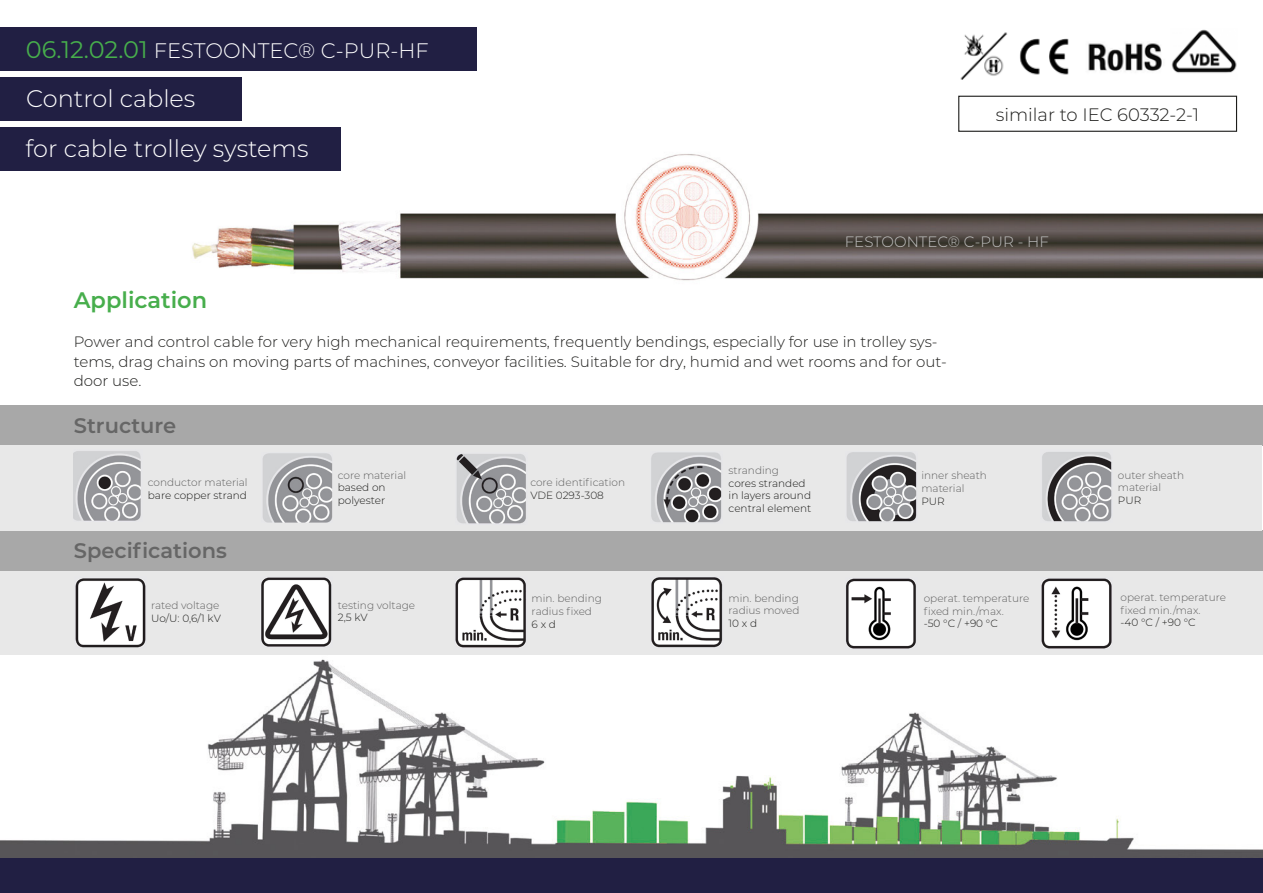
<style>
.page{position:relative;width:1263px;height:893px;background:#fff}
.page>*{position:absolute;margin:0;border:0;box-sizing:border-box;transform-origin:0 0}
.t1{font:300 24px "Montserrat";color:#fff}
.t2{font:600 22.5px "Montserrat";color:#47ae4c}
.t3{font:300 21px "Montserrat";color:#fff}
.t4{font:600 21px "Montserrat";color:#666}
.t5{font:300 18px "Montserrat";color:#1d1d1b}
.t6{font:300 15px/19.5px "Montserrat";color:#1d1d1b}
.t7{font:300 15px "Montserrat";color:#c2c2c2}
.t8{font:300 10.5px/12.6px "Montserrat";color:#616161}
.t9{font:300 10.5px/12.6px "Montserrat";color:#1d1d1b}
.s1{font-weight:400;font-size:24px;color:#47ae4c}
</style>
<div class="page">
<img style="left:175px;top:116px;width:1088px;height:165px">
<img style="left:0;top:659px;width:1263px;height:200px">
<div style="left:0;top:28px;width:477px;height:43px;background:#211f43"></div>
<div style="left:0;top:77px;width:241px;height:43px;background:#211f43"></div>
<img style="left:960px;top:29px;width:277px;height:50px">
<div style="left:0;top:859px;width:1263px;height:34px;background:#211f43"></div>
<div style="left:0;top:570px;width:1263px;height:85px;background:#e8e8e8"></div>
<div style="left:0;top:530px;width:1262px;height:40px;background:#a8a8a8"></div>
<div style="left:0;top:405px;width:1263px;height:40px;background:#a8a8a8"></div>
<div style="left:0;top:445px;width:1262px;height:85px;background:#e8e8e8"></div>
<img style="left:74px;top:451px;width:67px;height:70px">
<img style="left:263px;top:453px;width:69px;height:69px">
<img style="left:456px;top:454px;width:70px;height:70px">
<img style="left:651px;top:452px;width:71px;height:71px">
<img style="left:847px;top:452px;width:70px;height:70px">
<img style="left:75px;top:578px;width:71px;height:70px">
<img style="left:261px;top:577px;width:71px;height:70px">
<img style="left:455px;top:577px;width:71px;height:71px">
<img style="left:651px;top:577px;width:72px;height:71px">
<img style="left:846px;top:578px;width:70px;height:71px">
<img style="left:1041px;top:578px;width:71px;height:71px">
<img style="left:1042px;top:452px;width:70px;height:70px">
<div style="left:0;top:128px;width:341px;height:43px;background:#211f43"></div>
<div style="left:958px;top:96px;width:279px;height:36px;border:1px solid #1d1d1b"></div>
<h3 class="t3" style="left:26px;top:36px;width:404px"><span class="s1">06.12.02.01</span> FESTOONTEC® C-PUR-HF</h3>
<h1 class="t1" style="left:26px;top:82px;width:171px">Control cables</h1>
<h1 class="t1" style="left:26px;top:132px;width:285px">for cable trolley systems</h1>
<h3 class="t5" style="left:996px;top:102px;width:205px">similar to IEC 60332-2-1</h3>
<h3 class="t7" style="left:845px;top:232px;width:206px">FESTOONTEC® C-PUR - HF</h3>
<h2 class="t2" style="left:74px;top:284px;width:135px">Application</h2>
<p class="t6" style="left:74px;top:332px;width:875px">Power and control cable for very high mechanical requirements, frequently bendings, especially for use in trolley sys&shy;tems, drag chains on moving parts of machines, conveyor facilities. Suitable for dry, humid and wet rooms and for out&shy;door use.</p>
<h3 class="t4" style="left:74px;top:411px;width:104px">Structure</h3>
<p class="t8" style="left:148px;top:476px;width:101px">conductor material</p>
<p class="t9" style="left:148px;top:489px;width:101px">bare copper strand</p>
<h3 class="t4" style="left:74px;top:536px;width:155px">Specifications</h3>
<p class="t8" style="left:151px;top:599px;width:70px">rated voltage</p>
<p class="t9" style="left:151px;top:611px;width:71px">Uo/U: 0,6/1 kV</p>
<p class="t8" style="left:338px;top:468px;width:70px">core material</p>
<p class="t9" style="left:338px;top:481px;width:49px">based on polyester</p>
<p class="t8" style="left:338px;top:598px;width:79px">testing voltage</p>
<p class="t9" style="left:338px;top:611px;width:31px">2,5 kV</p>
<p class="t8" style="left:530px;top:476px;width:96px">core identification</p>
<p class="t9" style="left:530px;top:488px;width:75px">VDE 0293-308</p>
<p class="t8" style="left:532px;top:592px;width:72px">min. bending radius fixed</p>
<p class="t9" style="left:532px;top:617px;width:26px">6 x d</p>
<p class="t8" style="left:729px;top:464px;width:52px">stranding</p>
<p class="t9" style="left:729px;top:476px;width:84px">cores stranded in layers around central element</p>
<p class="t8" style="left:921px;top:469px;width:67px">inner sheath material</p>
<p class="t9" style="left:921px;top:494px;width:25px">PUR</p>
<p class="t8" style="left:729px;top:591px;width:73px">min. bending radius moved</p>
<p class="t9" style="left:729px;top:616px;width:30px">10 x d</p>
<p class="t8" style="left:924px;top:592px;width:107px">operat. temperature fixed min./max.</p>
<p class="t9" style="left:924px;top:617px;width:76px">-50 °C / +90 °C</p>
<p class="t8" style="left:1118px;top:468px;width:68px">outer sheath material</p>
<p class="t9" style="left:1118px;top:493px;width:25px">PUR</p>
<p class="t8" style="left:1120px;top:591px;width:107px">operat. temperature fixed min./max.</p>
<p class="t9" style="left:1120px;top:616px;width:77px">-40 °C / +90 °C</p>
</div>
